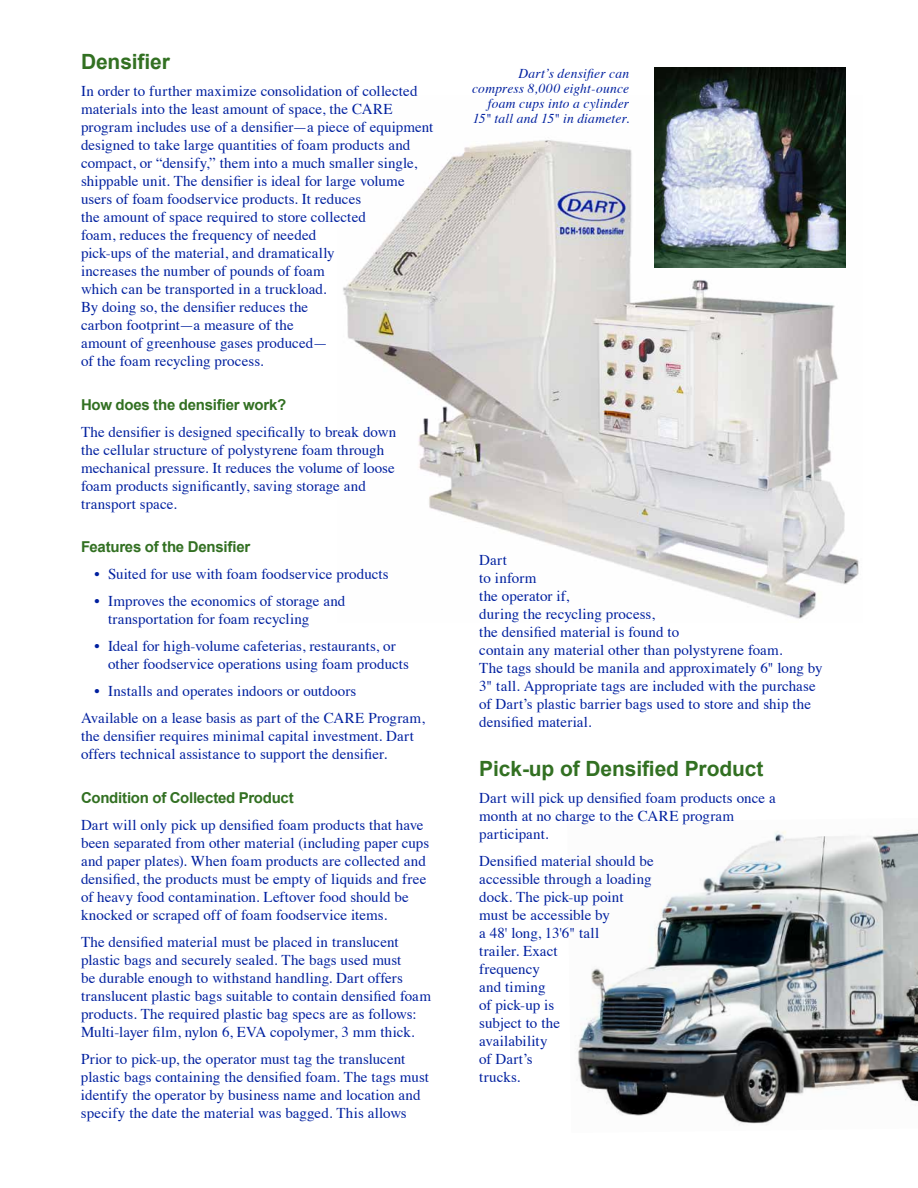
<style>
.page{position:relative;width:918px;height:1188px;background:#fff}
.page>*{position:absolute;margin:0;border:0;box-sizing:border-box;transform-origin:0 0}
.t1{font:700 21px "Arial";letter-spacing:-.005em;color:#327022}
.t2{font:15px/18px "Times";letter-spacing:.005em;color:#00209f}
.t3{font:700 15px "Arial";letter-spacing:-.015em;color:#327022}
.t4{font:italic 13.5px/15px "Times";letter-spacing:.015em;color:#00209f;text-align:right}
</style>
<div class="page">
<img style="left:343px;top:95px;width:516px;height:524px">
<img style="left:577px;top:830px;width:341px;height:294px">
<img style="left:655px;top:68px;width:190px;height:200px">
<h1 class="t1" style="left:81px;top:48px;width:91px">Densifier</h1>
<p class="t2" style="left:81px;top:81px;width:354px">In order to further maximize consolidation of collected materials into the least amount of space, the CARE program includes use of a densifier—a piece of equipment designed to take large quantities of foam products and compact, or “densify,” them into a much smaller single, shippable unit. The densifier is ideal for large volume users of foam foodservice products. It reduces<br>the amount of space required to store collected<br>foam, reduces the frequency of needed<br>pick-ups of the material, and dramatically<br>increases the number of pounds of foam<br>which can be transported in a truckload.<br>By doing so, the densifier reduces the<br>carbon footprint—a measure of the<br>amount of greenhouse gases produced—<br>of the foam recycling process.</p>
<p class="t3" style="left:81px;top:395px;width:207px">How does the densifier work?</p>
<p class="t2" style="left:81px;top:421px;width:317px">The densifier is designed specifically to break down the cellular structure of polystyrene foam through mechanical pressure. It reduces the volume of loose foam products significantly, saving storage and transport space.</p>
<p class="t3" style="left:81px;top:537px;width:171px">Features of the Densifier</p>
<p class="t2" style="left:94px;top:564px;width:296px">• Suited for use with foam foodservice products</p>
<p class="t2" style="left:108px;top:591px;width:239px;text-indent:-14px">• Improves the economics of storage and transportation for foam recycling</p>
<p class="t2" style="left:108px;top:636px;width:303px;text-indent:-14px">• Ideal for high-volume cafeterias, restaurants, or other foodservice operations using foam products</p>
<p class="t2" style="left:81px;top:676px;width:345px;line-height:27px;text-indent:14px">• Installs and operates indoors or outdoors<br>Available on a lease basis as part of the CARE Program,</p>
<p class="t2" style="left:81px;top:726px;width:334px">the densifier requires minimal capital investment. Dart offers technical assistance to support the densifier.</p>
<p class="t3" style="left:81px;top:788px;width:214px">Condition of Collected Product</p>
<p class="t2" style="left:81px;top:814px;width:350px">Dart will only pick up densified foam products that have been separated from other material (including paper cups and paper plates). When foam products are collected and densified, the products must be empty of liquids and free of heavy food contamination. Leftover food should be knocked or scraped off of foam foodservice items.</p>
<p class="t2" style="left:81px;top:931px;width:352px">The densified material must be placed in translucent plastic bags and securely sealed. The bags used must<br>be durable enough to withstand handling. Dart offers translucent plastic bags suitable to contain densified foam products. The required plastic bag specs are as follows:<br>Multi-layer film, nylon 6, EVA copolymer, 3 mm thick.</p>
<p class="t2" style="left:81px;top:1048px;width:349px">Prior to pick‑up, the operator must tag the translucent plastic bags containing the densified foam. The tags must identify the operator by business name and location and specify the date the material was bagged. This allows</p>
<p class="t4" style="left:472px;top:65px;width:159px">Dart’s densifier can compress 8,000 eight-ounce foam cups into a cylinder<br>15" tall and 15" in diameter.</p>
<p class="t2" style="left:479px;top:549px;width:345px">Dart<br>to inform<br>the operator if,<br>during the recycling process,<br>the densified material is found to<br>contain any material other than polystyrene foam.<br>The tags should be manila and approximately 6" long by 3" tall. Appropriate tags are included with the purchase of Dart’s plastic barrier bags used to store and ship the densified material.</p>
<h1 class="t1" style="left:479px;top:755px;width:286px">Pick-up of Densified Product</h1>
<p class="t2" style="left:479px;top:788px;width:298px">Dart will pick up densified foam products once a month at no charge to the CARE program participant.</p>
<p class="t2" style="left:479px;top:851px;width:176px">Densified material should be accessible through a loading dock. The pick‑up point must be accessible by<br>a 48' long, 13'6" tall<br>trailer. Exact<br>frequency<br>and timing<br>of pick‑up is<br>subject to the<br>availability<br>of Dart’s<br>trucks.</p>
</div>
